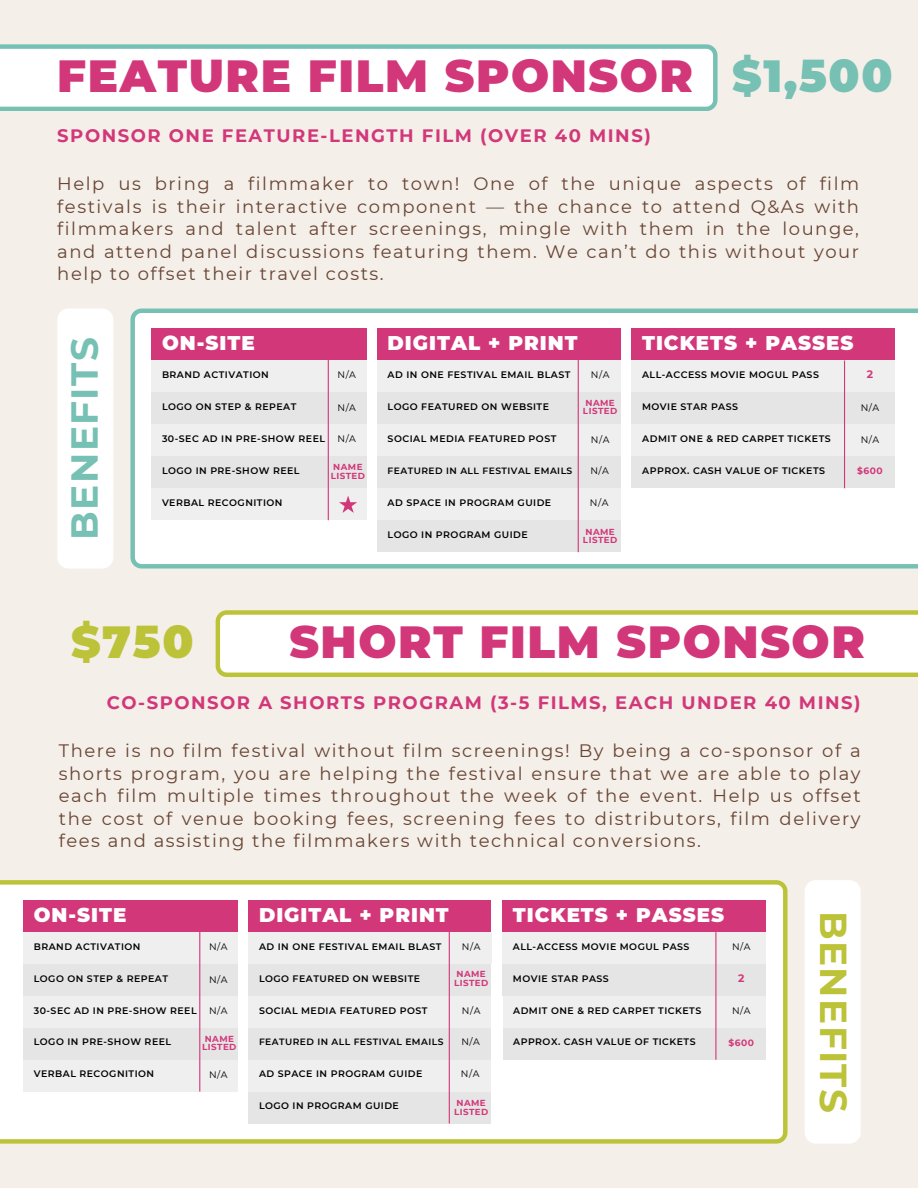
<style>
.page{position:relative;width:918px;height:1188px;background:#f4efe9}
.page>*{position:absolute;margin:0;border:0;box-sizing:border-box;transform-origin:0 0}
.t1{font:900 45px "Montserrat";letter-spacing:.035em;color:#d2377a}
.t2{font:900 45px "Montserrat";color:#76c0b4}
.t3{font:900 45px "Montserrat";color:#bcc339}
.t4{font:700 37.5px "Montserrat";letter-spacing:.035em;color:#76c0b4}
.t5{font:700 37.5px "Montserrat";letter-spacing:.035em;color:#bcc339}
.t6{font:900 19.8px "Montserrat";letter-spacing:.05em;color:#fff}
.t7{font:18px/22.5px "Montserrat";letter-spacing:.085em;color:#684433;text-align:justify}
.t8{font:700 18px "Montserrat";letter-spacing:.085em;color:#d2377a}
.t9{font:700 10.8px "Montserrat";color:#d2377a}
.t10{font:600 9.45px "Montserrat";letter-spacing:.05em;color:#000}
.t11{font:9.45px "Montserrat";color:#000}
.t12{font:600 9.15px "Montserrat";letter-spacing:.05em;color:#000}
.t13{font:700 9.15px "Montserrat";letter-spacing:.05em;color:#d2377a}
.t14{font:700 8.7px/8.7px "Montserrat";letter-spacing:.05em;color:#d2377a}
</style>
<div class="page">
<svg style="left:0;top:44px;width:718px;height:67px;background:#ecf6f4"></svg>
<div style="left:57px;top:309px;width:56px;height:260px;background:#fff;border-radius:11px"></div>
<svg style="left:216px;top:610px;width:702px;height:67px;background:#f5f6e3"></svg>
<div style="left:805px;top:880px;width:56px;height:264px;background:#fff;border-radius:11px"></div>
<svg style="left:130px;top:309px;width:788px;height:260px;background:#eef5f4"></svg>
<svg style="left:0;top:880px;width:787px;height:264px;background:#f7f7e7"></svg>
<div style="left:151px;top:360px;width:216px;height:32px;background:#efefef"></div>
<div style="left:151px;top:392px;width:216px;height:32px;background:#e6e5e5"></div>
<div style="left:151px;top:424px;width:216px;height:32px;background:#efefef"></div>
<div style="left:151px;top:488px;width:216px;height:32px;background:#efefef"></div>
<div style="left:151px;top:456px;width:216px;height:32px;background:#e6e5e5"></div>
<div style="left:151px;top:329px;width:216px;height:31px;background:#d2377a"></div>
<svg style="left:339px;top:496px;width:18px;height:17px"></svg>
<div style="left:632px;top:329px;width:263px;height:31px;background:#d2377a"></div>
<div style="left:632px;top:360px;width:263px;height:32px;background:#efefef"></div>
<div style="left:632px;top:392px;width:263px;height:32px;background:#e6e5e5"></div>
<div style="left:632px;top:424px;width:263px;height:32px;background:#efefef"></div>
<div style="left:632px;top:456px;width:263px;height:32px;background:#e6e5e5"></div>
<hr style="left:328px;top:331px;width:1px;height:189px;background:#d2377a">
<div style="left:377px;top:360px;width:244px;height:32px;background:#efefef"></div>
<div style="left:377px;top:392px;width:243px;height:32px;background:#e6e5e5"></div>
<div style="left:377px;top:424px;width:243px;height:32px;background:#efefef"></div>
<div style="left:377px;top:456px;width:243px;height:32px;background:#e6e5e5"></div>
<div style="left:377px;top:329px;width:243px;height:31px;background:#d2377a"></div>
<div style="left:377px;top:488px;width:243px;height:32px;background:#efefef"></div>
<div style="left:377px;top:520px;width:243px;height:32px;background:#e6e5e5"></div>
<hr style="left:578px;top:331px;width:1px;height:221px;background:#d2377a">
<hr style="left:844px;top:360px;width:1px;height:128px;background:#d2377a">
<div style="left:23px;top:932px;width:215px;height:32px;background:#efefef"></div>
<div style="left:23px;top:964px;width:215px;height:32px;background:#e6e5e5"></div>
<div style="left:23px;top:996px;width:215px;height:32px;background:#efefef"></div>
<div style="left:23px;top:1060px;width:215px;height:32px;background:#efefef"></div>
<div style="left:23px;top:1028px;width:215px;height:32px;background:#e6e5e5"></div>
<div style="left:23px;top:900px;width:215px;height:32px;background:#d2377a"></div>
<div style="left:502px;top:900px;width:264px;height:32px;background:#d2377a"></div>
<div style="left:502px;top:932px;width:264px;height:32px;background:#efefef"></div>
<div style="left:502px;top:964px;width:264px;height:32px;background:#e6e5e5"></div>
<div style="left:503px;top:996px;width:263px;height:32px;background:#efefef"></div>
<div style="left:503px;top:1028px;width:263px;height:32px;background:#e6e5e5"></div>
<hr style="left:199px;top:903px;width:1px;height:189px;background:#d2377a">
<div style="left:249px;top:932px;width:243px;height:32px;background:#efefef"></div>
<div style="left:249px;top:964px;width:242px;height:32px;background:#e6e5e5"></div>
<div style="left:249px;top:996px;width:242px;height:32px;background:#efefef"></div>
<div style="left:249px;top:1028px;width:242px;height:32px;background:#e6e5e5"></div>
<div style="left:249px;top:900px;width:242px;height:32px;background:#d2377a"></div>
<div style="left:249px;top:1060px;width:242px;height:32px;background:#efefef"></div>
<div style="left:249px;top:1092px;width:242px;height:32px;background:#e6e5e5"></div>
<hr style="left:449px;top:903px;width:1px;height:221px;background:#d2377a">
<hr style="left:715px;top:932px;width:1px;height:128px;background:#d2377a">
<h3 class="t2" style="left:732px;top:49px;width:162px">$1,500</h3>
<h1 class="t1" style="left:57px;top:49px;width:637px">FEATURE FILM SPONSOR</h1>
<p class="t8" style="left:57px;top:124px;width:595px">SPONSOR ONE FEATURE-LENGTH FILM (OVER 40 MINS)</p>
<p class="t7" style="left:57px;top:172px;width:803px">Help us bring a filmmaker to town! One of the unique aspects of film festivals is their interactive component — the chance to attend Q&amp;As with filmmakers and talent after screenings, mingle with them in the lounge, and attend panel discussions featuring them. We can’t do this without your help to offset their travel costs.</p>
<h2 class="t4" style="left:61px;top:540px;width:204px;rotate:-90deg">BENEFITS</h2>
<p class="t6" style="left:162px;top:331px;width:94px">ON-SITE</p>
<p class="t6" style="left:388px;top:331px;width:192px">DIGITAL + PRINT</p>
<h3 class="t6" style="left:642px;top:331px;width:213px">TICKETS + PASSES</h3>
<h5 class="t9" style="left:867px;top:367px;width:8px">2</h5>
<h5 class="t11" style="left:338px;top:369px;width:20px">N/A</h5>
<h3 class="t11" style="left:338px;top:402px;width:20px">N/A</h3>
<h5 class="t11" style="left:338px;top:433px;width:20px">N/A</h5>
<p class="t11" style="left:861px;top:434px;width:20px">N/A</p>
<p class="t11" style="left:591px;top:369px;width:20px">N/A</p>
<h5 class="t10" style="left:162px;top:369px;width:108px">BRAND ACTIVATION</h5>
<p class="t10" style="left:162px;top:401px;width:136px">LOGO ON STEP &amp; REPEAT</p>
<h5 class="t10" style="left:162px;top:433px;width:165px">30-SEC AD IN PRE-SHOW REEL</h5>
<p class="t10" style="left:162px;top:465px;width:139px">LOGO IN PRE-SHOW REEL</p>
<h5 class="t10" style="left:162px;top:497px;width:122px">VERBAL RECOGNITION</h5>
<h5 class="t10" style="left:388px;top:369px;width:184px">AD IN ONE FESTIVAL EMAIL BLAST</h5>
<h5 class="t10" style="left:388px;top:401px;width:163px">LOGO FEATURED ON WEBSITE</h5>
<p class="t10" style="left:388px;top:433px;width:170px">SOCIAL MEDIA FEATURED POST</p>
<h5 class="t12" style="left:388px;top:465px;width:186px">FEATURED IN ALL FESTIVAL EMAILS</h5>
<h5 class="t10" style="left:642px;top:369px;width:178px">ALL-ACCESS MOVIE MOGUL PASS</h5>
<h5 class="t10" style="left:642px;top:401px;width:98px">MOVIE STAR PASS</h5>
<h5 class="t14" style="left:583px;top:398px;width:36px">NAME<br>LISTED</h5>
<h1 class="t11" style="left:861px;top:402px;width:20px">N/A</h1>
<h5 class="t11" style="left:591px;top:434px;width:20px">N/A</h5>
<h5 class="t10" style="left:642px;top:433px;width:190px">ADMIT ONE &amp; RED CARPET TICKETS</h5>
<p class="t10" style="left:642px;top:465px;width:184px">APPROX. CASH VALUE OF TICKETS</p>
<h5 class="t13" style="left:857px;top:465px;width:27px">$600</h5>
<p class="t14" style="left:331px;top:463px;width:36px">NAME<br>LISTED</p>
<h5 class="t11" style="left:590px;top:464px;width:20px">N/A</h5>
<h5 class="t11" style="left:590px;top:497px;width:20px">N/A</h5>
<h5 class="t10" style="left:388px;top:497px;width:165px">AD SPACE IN PROGRAM GUIDE</h5>
<p class="t10" style="left:388px;top:529px;width:142px">LOGO IN PROGRAM GUIDE</p>
<h5 class="t14" style="left:583px;top:527px;width:36px">NAME<br>LISTED</h5>
<h1 class="t3" style="left:71px;top:615px;width:124px">$750</h1>
<h1 class="t1" style="left:289px;top:615px;width:577px">SHORT FILM SPONSOR</h1>
<p class="t8" style="left:107px;top:691px;width:755px">CO-SPONSOR A SHORTS PROGRAM (3-5 FILMS, EACH UNDER 40 MINS)</p>
<p class="t7" style="left:59px;top:739px;width:803px">There is no film festival without film screenings! By being a co-sponsor of a shorts program, you are helping the festival ensure that we are able to play each film multiple times throughout the week of the event. Help us offset the cost of venue booking fees, screening fees to distributors, film delivery fees and assisting the filmmakers with technical conversions.</p>
<p class="t6" style="left:34px;top:903px;width:94px">ON-SITE</p>
<p class="t6" style="left:259px;top:903px;width:191px">DIGITAL + PRINT</p>
<h5 class="t6" style="left:513px;top:903px;width:213px">TICKETS + PASSES</h5>
<p class="t11" style="left:209px;top:941px;width:20px">N/A</p>
<h5 class="t11" style="left:209px;top:974px;width:20px">N/A</h5>
<h5 class="t11" style="left:209px;top:1005px;width:20px">N/A</h5>
<h3 class="t11" style="left:732px;top:1005px;width:20px">N/A</h3>
<p class="t11" style="left:462px;top:941px;width:20px">N/A</p>
<h5 class="t11" style="left:732px;top:941px;width:20px">N/A</h5>
<h5 class="t9" style="left:738px;top:972px;width:8px">2</h5>
<h5 class="t10" style="left:34px;top:941px;width:108px">BRAND ACTIVATION</h5>
<p class="t10" style="left:34px;top:972px;width:136px">LOGO ON STEP &amp; REPEAT</p>
<h5 class="t10" style="left:34px;top:1004px;width:164px">30-SEC AD IN PRE-SHOW REEL</h5>
<p class="t10" style="left:34px;top:1036px;width:139px">LOGO IN PRE-SHOW REEL</p>
<h5 class="t10" style="left:34px;top:1068px;width:122px">VERBAL RECOGNITION</h5>
<p class="t10" style="left:259px;top:941px;width:184px">AD IN ONE FESTIVAL EMAIL BLAST</p>
<h5 class="t10" style="left:259px;top:972px;width:163px">LOGO FEATURED ON WEBSITE</h5>
<h5 class="t10" style="left:259px;top:1004px;width:170px">SOCIAL MEDIA FEATURED POST</h5>
<h5 class="t12" style="left:259px;top:1036px;width:186px">FEATURED IN ALL FESTIVAL EMAILS</h5>
<h5 class="t10" style="left:513px;top:941px;width:178px">ALL-ACCESS MOVIE MOGUL PASS</h5>
<h5 class="t10" style="left:513px;top:972px;width:97px">MOVIE STAR PASS</h5>
<h5 class="t14" style="left:454px;top:970px;width:36px">NAME<br>LISTED</h5>
<h5 class="t11" style="left:462px;top:1005px;width:20px">N/A</h5>
<p class="t10" style="left:513px;top:1004px;width:190px">ADMIT ONE &amp; RED CARPET TICKETS</p>
<h3 class="t10" style="left:513px;top:1036px;width:184px">APPROX. CASH VALUE OF TICKETS</h3>
<h5 class="t13" style="left:729px;top:1037px;width:27px">$600</h5>
<p class="t14" style="left:202px;top:1034px;width:36px">NAME<br>LISTED</p>
<h5 class="t11" style="left:461px;top:1036px;width:20px">N/A</h5>
<h5 class="t11" style="left:461px;top:1068px;width:20px">N/A</h5>
<h2 class="t11" style="left:209px;top:1069px;width:20px">N/A</h2>
<h5 class="t10" style="left:259px;top:1068px;width:165px">AD SPACE IN PROGRAM GUIDE</h5>
<p class="t10" style="left:259px;top:1100px;width:141px">LOGO IN PROGRAM GUIDE</p>
<p class="t14" style="left:454px;top:1099px;width:36px">NAME<br>LISTED</p>
<h3 class="t5" style="left:857px;top:911px;width:204px;rotate:90deg">BENEFITS</h3>
</div>
